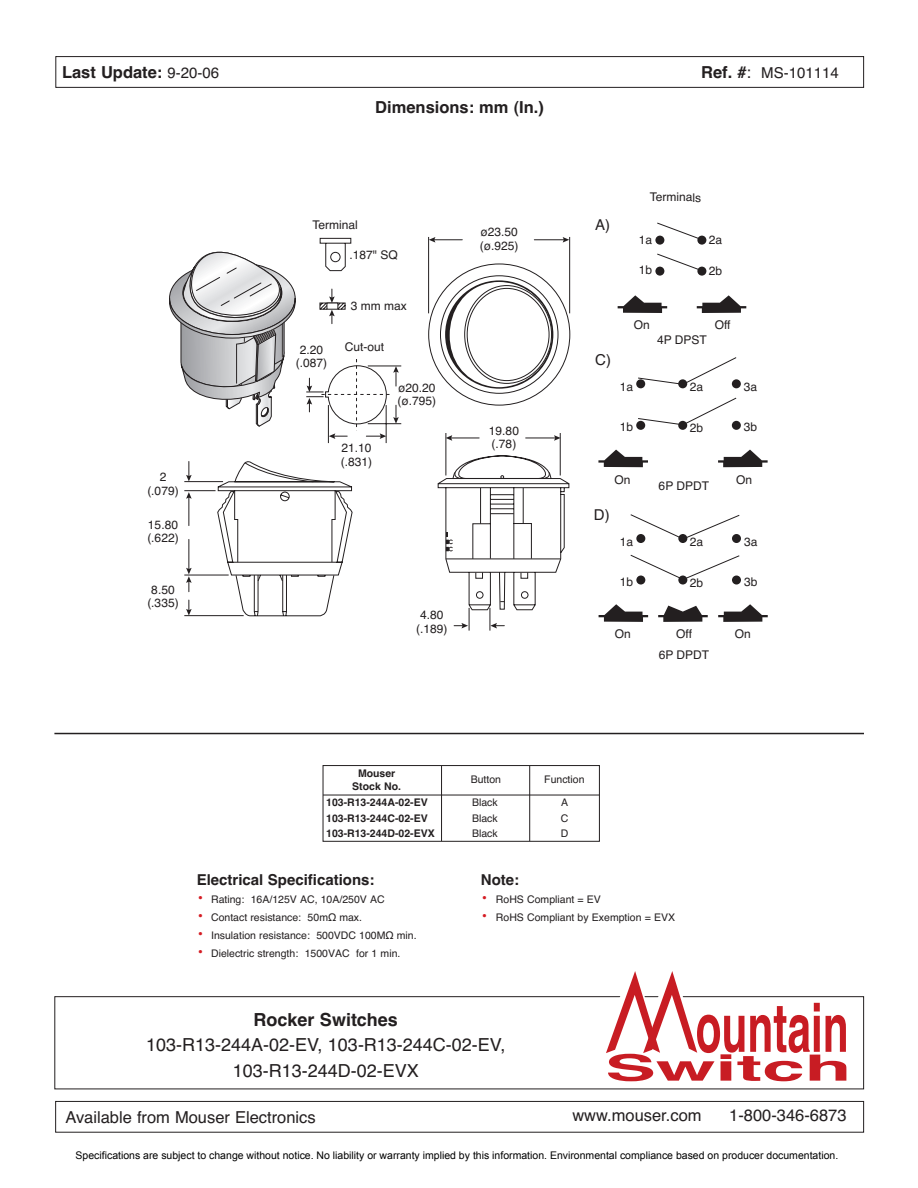
<style>
.page{position:relative;width:918px;height:1188px;background:#fff}
.page>*{position:absolute;margin:0;border:0;box-sizing:border-box;transform-origin:0 0}
.t1{font:18px/25.5px "Helvetica";color:#231f20;text-align:center}
.t2{font:700 18px "Helvetica";color:#231f20}
.t3{font:16.5px "Helvetica";color:#231f20}
.t4{font:700 16.5px "Helvetica";color:#231f20}
.t5{font:700 15px "Helvetica";color:#231f20}
.t6{font:15px "Helvetica";color:#231f20}
.t7{font:12px/13.5px "Helvetica";color:#231f20}
.t8{font:10.5px "Helvetica";color:#231f20}
.t9{font:10.5px "Arial";color:#000}
.t10{font:700 10.5px/12.6px "Helvetica";color:#231f20;text-align:center}
.s1{font-weight:400;font-size:15px}
.s2{font-weight:700;font-size:16.5px}
.s3{font-size:16.5px}
.s4{font-weight:700;font-size:15px;color:#d51c23}
</style>
<div class="page">
<div style="left:54px;top:996px;width:810px;height:93px;border:1px solid #231f20"></div>
<div style="left:55px;top:56px;width:809px;height:32px;border:1px solid #231f20"></div>
<div style="left:55px;top:1101px;width:809px;height:32px;border:1px solid #231f20"></div>
<hr style="left:54px;top:733px;width:810px;height:1px;background:#231f20">
<svg style="left:606px;top:971px;width:240px;height:110px"></svg>
<svg style="left:184px;top:237px;width:386px;height:379px"></svg>
<svg style="left:446px;top:532px;width:7px;height:19px"></svg>
<hr style="left:446px;top:559px;width:115px;height:1px;background:#231f20">
<hr style="left:446px;top:433px;width:1px;height:42px;background:#231f20">
<hr style="left:560px;top:433px;width:1px;height:42px;background:#231f20">
<hr style="left:368px;top:366px;width:33px;height:1px;background:#231f20">
<hr style="left:368px;top:423px;width:33px;height:1px;background:#231f20">
<hr style="left:328px;top:405px;width:1px;height:38px;background:#231f20">
<hr style="left:386px;top:405px;width:1px;height:38px;background:#231f20">
<svg style="left:169px;top:237px;width:127px;height:190px"></svg>
<svg style="left:319px;top:238px;width:33px;height:33px"></svg>
<hr style="left:534px;top:239px;width:31px;height:1px;background:#231f20">
<svg style="left:563px;top:237px;width:6px;height:6px"></svg>
<svg style="left:429px;top:237px;width:33px;height:6px"></svg>
<hr style="left:526px;top:438px;width:30px;height:1px;background:#231f20">
<svg style="left:554px;top:435px;width:7px;height:6px"></svg>
<svg style="left:446px;top:435px;width:33px;height:6px"></svg>
<hr style="left:188px;top:539px;width:1px;height:31px;background:#231f20">
<svg style="left:186px;top:492px;width:6px;height:34px"></svg>
<svg style="left:186px;top:568px;width:6px;height:24px"></svg>
<svg style="left:186px;top:600px;width:6px;height:16px"></svg>
<svg style="left:186px;top:461px;width:6px;height:20px"></svg>
<svg style="left:454px;top:608px;width:16px;height:23px"></svg>
<svg style="left:490px;top:608px;width:14px;height:23px"></svg>
<svg style="left:306px;top:359px;width:93px;height:80px"></svg>
<svg style="left:319px;top:289px;width:27px;height:35px"></svg>
<svg style="left:598px;top:450px;width:50px;height:17px"></svg>
<svg style="left:718px;top:450px;width:50px;height:17px"></svg>
<div style="left:636px;top:421px;width:9px;height:9px;background:#231f20;border-radius:50%"></div>
<div style="left:678px;top:421px;width:9px;height:9px;background:#231f20;border-radius:50%"></div>
<svg style="left:637px;top:357px;width:100px;height:69px"></svg>
<div style="left:732px;top:421px;width:9px;height:9px;background:#231f20;border-radius:50%"></div>
<div style="left:732px;top:379px;width:9px;height:9px;background:#231f20;border-radius:50%"></div>
<svg style="left:599px;top:604px;width:49px;height:18px"></svg>
<svg style="left:718px;top:604px;width:50px;height:18px"></svg>
<svg style="left:658px;top:606px;width:50px;height:16px"></svg>
<div style="left:636px;top:576px;width:9px;height:9px;background:#231f20;border-radius:50%"></div>
<div style="left:678px;top:576px;width:9px;height:9px;background:#231f20;border-radius:50%"></div>
<svg style="left:630px;top:514px;width:110px;height:66px"></svg>
<div style="left:732px;top:576px;width:9px;height:9px;background:#231f20;border-radius:50%"></div>
<div style="left:732px;top:534px;width:9px;height:9px;background:#231f20;border-radius:50%"></div>
<svg style="left:618px;top:295px;width:49px;height:18px"></svg>
<svg style="left:697px;top:295px;width:49px;height:18px"></svg>
<svg style="left:655px;top:267px;width:9px;height:9px"></svg>
<div style="left:697px;top:267px;width:9px;height:9px;background:#231f20;border-radius:50%"></div>
<svg style="left:656px;top:253px;width:47px;height:19px"></svg>
<svg style="left:655px;top:236px;width:9px;height:9px"></svg>
<div style="left:697px;top:236px;width:9px;height:9px;background:#231f20;border-radius:50%"></div>
<svg style="left:656px;top:222px;width:47px;height:19px"></svg>
<hr style="left:441px;top:766px;width:1px;height:75px;background:#231f20">
<hr style="left:323px;top:795px;width:276px;height:1px;background:#231f20">
<hr style="left:529px;top:766px;width:1px;height:75px;background:#231f20">
<div style="left:323px;top:765px;width:277px;height:77px;border:1px solid #231f20"></div>
<h2 class="t4" style="left:62px;top:66px;width:159px">Last Update: <span class="s1">9-20-06</span></h2>
<h3 class="t6" style="left:701px;top:67px;width:139px"><span class="s2">Ref. #</span><span class="s3">:</span> MS-101114</h3>
<p class="t7" style="left:147px;top:472px;width:33px;text-align:center">2 (.079)</p>
<p class="t7" style="left:147px;top:519px;width:33px">15.80 (.622)</p>
<p class="t7" style="left:147px;top:584px;width:33px;text-align:center">8.50 (.335)</p>
<h2 class="t4" style="left:375px;top:102px;width:170px">Dimensions: mm (In.)</h2>
<p class="t7" style="left:312px;top:219px;width:47px">Terminal</p>
<p class="t7" style="left:350px;top:249px;width:50px">.187" SQ</p>
<p class="t7" style="left:296px;top:344px;width:33px;text-align:center">2.20 (.087)</p>
<p class="t7" style="left:351px;top:300px;width:57px">3 mm max</p>
<p class="t7" style="left:345px;top:341px;width:41px">Cut-out</p>
<p class="t7" style="left:398px;top:382px;width:40px">ø20.20 (ø.795)</p>
<p class="t7" style="left:341px;top:443px;width:33px">21.10 (.831)</p>
<p class="t7" style="left:480px;top:227px;width:40px">ø23.50 (ø.925)</p>
<p class="t7" style="left:489px;top:425px;width:32px">19.80 (.78)</p>
<p class="t7" style="left:416px;top:609px;width:33px;text-align:center">4.80 (.189)</p>
<h3 class="t6" style="left:595px;top:219px;width:17px">A)</h3>
<p class="t7" style="left:650px;top:192px;width:53px">Terminals</p>
<p class="t7" style="left:639px;top:234px;width:15px">1a</p>
<p class="t7" style="left:709px;top:235px;width:15px">2a</p>
<p class="t7" style="left:639px;top:264px;width:15px">1b</p>
<p class="t7" style="left:709px;top:265px;width:15px">2b</p>
<h3 class="t6" style="left:595px;top:354px;width:17px">C)</h3>
<p class="t7" style="left:634px;top:320px;width:18px">On</p>
<p class="t7" style="left:715px;top:320px;width:17px">Off</p>
<p class="t7" style="left:657px;top:334px;width:51px">4P DPST</p>
<p class="t7" style="left:620px;top:381px;width:15px">1a</p>
<p class="t7" style="left:690px;top:381px;width:15px">2a</p>
<p class="t7" style="left:744px;top:381px;width:15px">3a</p>
<p class="t7" style="left:620px;top:422px;width:15px">1b</p>
<p class="t7" style="left:690px;top:422px;width:15px">2b</p>
<p class="t7" style="left:744px;top:422px;width:15px">3b</p>
<p class="t7" style="left:615px;top:474px;width:18px">On</p>
<p class="t7" style="left:736px;top:474px;width:18px">On</p>
<p class="t7" style="left:659px;top:481px;width:52px">6P DPDT</p>
<h3 class="t6" style="left:594px;top:509px;width:17px">D)</h3>
<p class="t7" style="left:620px;top:536px;width:15px">1a</p>
<p class="t7" style="left:690px;top:536px;width:15px">2a</p>
<p class="t7" style="left:744px;top:536px;width:15px">3a</p>
<p class="t7" style="left:620px;top:576px;width:15px">1b</p>
<p class="t7" style="left:690px;top:577px;width:15px">2b</p>
<p class="t7" style="left:744px;top:576px;width:15px">3b</p>
<p class="t7" style="left:615px;top:628px;width:18px">On</p>
<p class="t7" style="left:735px;top:628px;width:18px">On</p>
<p class="t7" style="left:659px;top:649px;width:52px">6P DPDT</p>
<p class="t7" style="left:676px;top:628px;width:17px">Off</p>
<p class="t10" style="left:352px;top:768px;width:50px">Mouser<br>Stock No.</p>
<p class="t8" style="left:471px;top:776px;width:32px">Button</p>
<p class="t8" style="left:544px;top:776px;width:42px">Function</p>
<p class="t10" style="left:326px;top:797px;width:103px">103-R13-244A-02-EV</p>
<p class="t8" style="left:472px;top:799px;width:27px">Black</p>
<p class="t8" style="left:561px;top:799px;width:9px">A</p>
<p class="t10" style="left:326px;top:813px;width:103px">103-R13-244C-02-EV</p>
<p class="t8" style="left:472px;top:814px;width:27px">Black</p>
<p class="t8" style="left:561px;top:814px;width:9px">C</p>
<p class="t10" style="left:326px;top:828px;width:110px">103-R13-244D-02-EVX</p>
<p class="t8" style="left:472px;top:829px;width:27px">Black</p>
<p class="t8" style="left:561px;top:829px;width:9px">D</p>
<h3 class="t5" style="left:197px;top:874px;width:179px">Electrical Specifications:</h3>
<p class="t8" style="left:197px;top:895px;width:190px"><span class="s4">•</span> Rating: 16A/125V AC, 10A/250V AC</p>
<p class="t8" style="left:197px;top:913px;width:167px"><span class="s4">•</span> Contact resistance: 50mΩ max.</p>
<p class="t8" style="left:197px;top:931px;width:221px"><span class="s4">•</span> Insulation resistance: 500VDC 100MΩ min.</p>
<p class="t8" style="left:197px;top:949px;width:205px"><span class="s4">•</span> Dielectric strength: 1500VAC for 1 min.</p>
<h3 class="t5" style="left:481px;top:874px;width:40px">Note:</h3>
<p class="t8" style="left:481px;top:895px;width:121px"><span class="s4">•</span> RoHS Compliant = EV</p>
<p class="t8" style="left:481px;top:913px;width:196px"><span class="s4">•</span> RoHS Compliant by Exemption = EVX</p>
<h1 class="t2" style="left:253px;top:1013px;width:146px">Rocker Switches</h1>
<h1 class="t1" style="left:146px;top:1034px;width:361px">103-R13-244A-02-EV, 103-R13-244C-02-EV,<br>103-R13-244D-02-EVX</h1>
<h2 class="t3" style="left:65px;top:1111px;width:252px">Available from Mouser Electronics</h2>
<h2 class="t3" style="left:572px;top:1110px;width:131px">www.mouser.com</h2>
<h2 class="t3" style="left:729px;top:1110px;width:119px">1-800-346-6873</h2>
<p class="t9" style="left:76px;top:1149px;width:764px">Specifications are subject to change without notice. No liability or warranty implied by this information. Environmental compliance based on producer documentation.</p>
</div>
